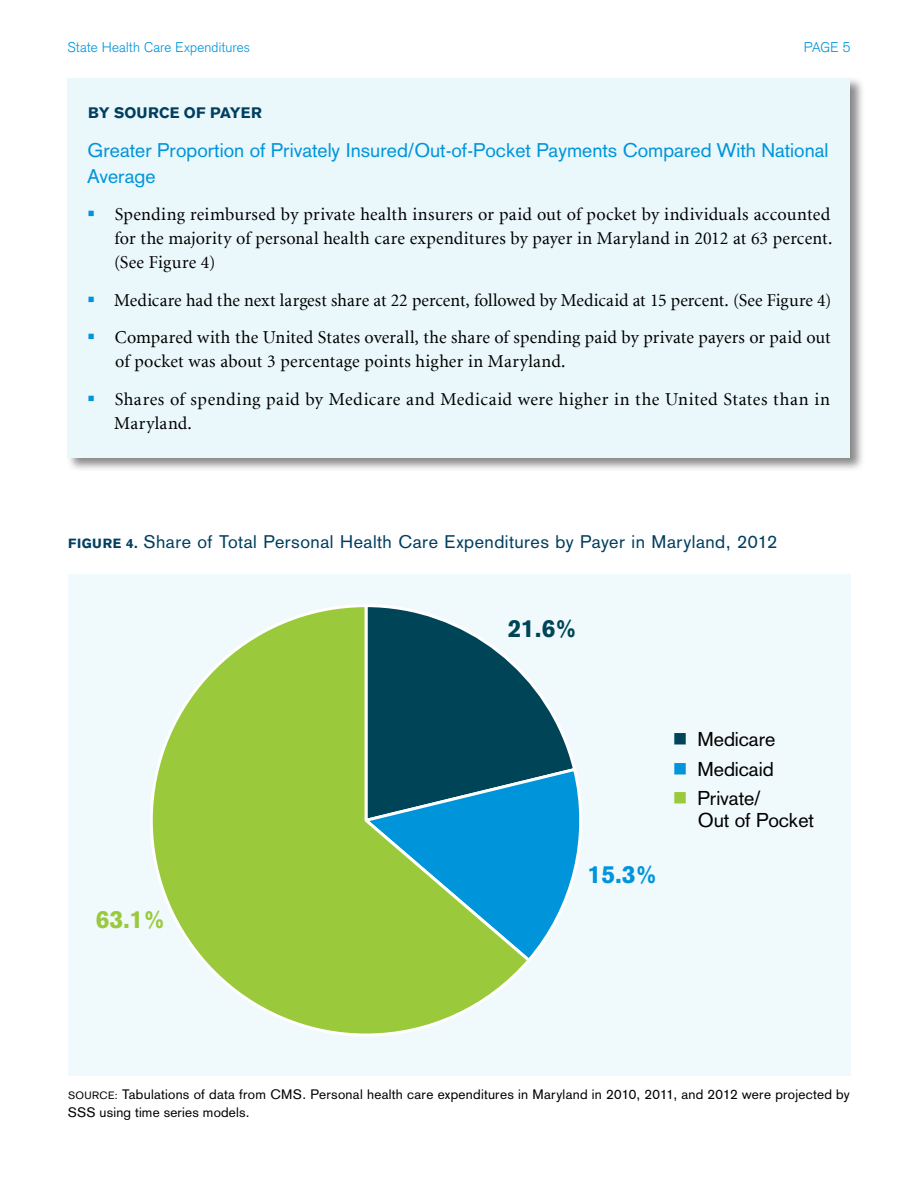
<style>
.page{position:relative;width:918px;height:1188px;background:#fff}
.page>*{position:absolute;margin:0;border:0;box-sizing:border-box;transform-origin:0 0}
.t1{font:900 24.45px "Basic Commercial LT";color:#004557}
.t2{font:900 24.45px "Basic Commercial LT";color:#0095da}
.t3{font:900 24.45px "Basic Commercial LT";color:#9aca3c}
.t4{font:19.8px/21.8px "Basic Commercial LT";letter-spacing:-.005em;color:#000}
.t5{font:19.5px/25.5px "Basic Commercial LT";color:#0095da}
.t6{font:18px/24px "Minion LT";letter-spacing:.01em;color:#000}
.t7{font:18px "Basic Commercial LT";letter-spacing:.025em;color:#003f5f}
.t8{font:900 15px "Basic Commercial LT";letter-spacing:.015em;color:#003f5f}
.t9{font:300 13.8px "Basic Commercial LT";letter-spacing:.015em;color:#0095da}
.t10{font:13.5px/18px "Basic Commercial LT";letter-spacing:.02em;color:#000}
.s1{font-weight:900;font-size:13.2px}
.s2{color:#004557}
.s3{color:#0095da}
.s4{color:#9aca3c}
.s5{font-size:10.5px}
</style>
<div class="page">
<div style="left:66px;top:76px;width:800px;height:396px;background:#000;opacity:.47"></div>
<div style="left:68px;top:78px;width:782px;height:379px;background:#eaf7fb"></div>
<div style="left:68px;top:574px;width:782px;height:501px;background:#f0f9fc"></div>
<svg style="left:533px;top:684px;width:42px;height:82px"></svg>
<svg style="left:533px;top:766px;width:49px;height:191px"></svg>
<svg style="left:150px;top:604px;width:383px;height:432px"></svg>
<p class="t9" style="left:68px;top:40px;width:184px">State Health Care Expenditures</p>
<p class="t9" style="left:804px;top:40px;width:48px">PAGE 5</p>
<p class="t8" style="left:88px;top:104px;width:175px">BY SOURCE OF PAYER</p>
<p class="t5" style="left:87px;top:137px;width:743px">Greater Proportion of Privately Insured/Out-of-Pocket Payments Compared With National<br>Average</p>
<p class="t6" style="left:114px;top:203px;width:720px">Spending reimbursed by private health insurers or paid out of pocket by individuals accounted for the majority of personal health care expenditures by payer in Maryland in 2012 at 63 percent. (See Figure 4)</p>
<p class="t6" style="left:114px;top:282px;width:719px;line-height:37.5px">Medicare had the next largest share at 22 percent, followed by Medicaid at 15 percent. (See Figure 4)<br>Compared with the United States overall, the share of spending paid by private payers or paid out</p>
<p class="t6" style="left:115px;top:343px;width:717px;line-height:37.5px">of pocket was about 3 percentage points higher in Maryland.<br>Shares of spending paid by Medicare and Medicaid were higher in the United States than in</p>
<p class="t6" style="left:114px;top:412px;width:79px">Maryland.</p>
<p class="t7" style="left:68px;top:531px;width:710px"><span class="s1">FIGURE 4.</span> Share of Total Personal Health Care Expenditures by Payer in Maryland, 2012</p>
<h1 class="t3" style="left:96px;top:904px;width:71px">63.1%</h1>
<h1 class="t1" style="left:508px;top:614px;width:71px">21.6%</h1>
<h1 class="t2" style="left:588px;top:860px;width:71px">15.3%</h1>
<p class="t4" style="left:673px;top:728px;width:104px"><span class="s2">■</span> Medicare</p>
<p class="t4" style="left:673px;top:758px;width:102px"><span class="s3">■</span> Medicaid</p>
<p class="t4" style="left:698px;top:787px;width:118px;text-indent:-25px"><span class="s4">■</span> Private/<br>Out of Pocket</p>
<p class="t10" style="left:68px;top:1085px;width:784px"><span class="s5">SOURCE:</span> Tabulations of data from CMS. Personal health care expenditures in Maryland in 2010, 2011, and 2012 were projected by<br>SSS using time series models.</p>
</div>
